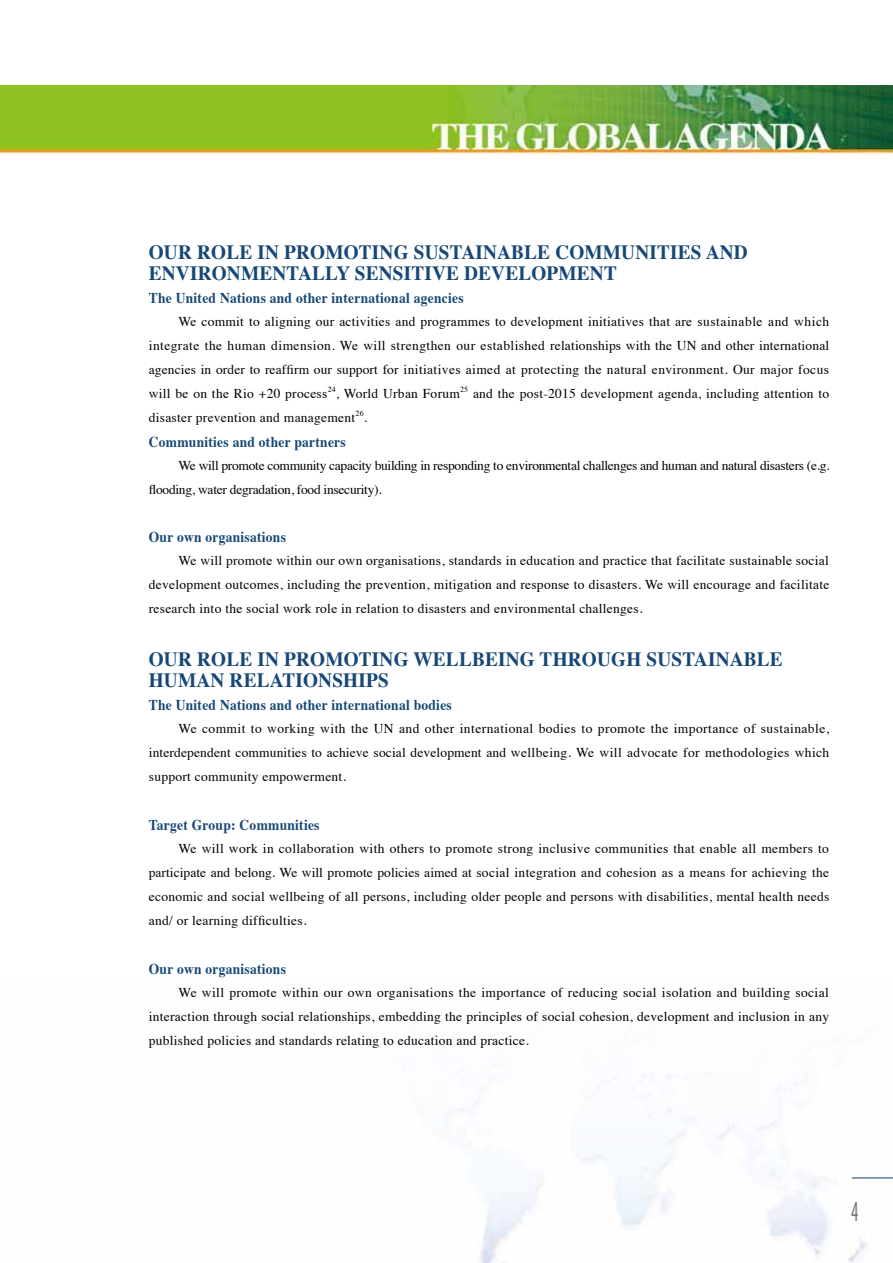
<style>
.page{position:relative;width:893px;height:1263px;background:#fff}
.page>*{position:absolute;margin:0;border:0;box-sizing:border-box;transform-origin:0 0}
.t1{font:300 condensed 25.2px "Futura";color:#6d6e71;scale:.79 1}
.t2{font:700 20.25px/21px "Times";letter-spacing:.01em;color:#164777;scale:.95 1}
.t3{font:700 15px "Times";letter-spacing:.02em;color:#164777;scale:.9 1}
.t4{font:13.5px/24px "Times";letter-spacing:.02em;color:#000;text-align:justify}
.t5{font:13.5px/24px "Times";letter-spacing:-.025em;color:#000}
.t6{font:7.8px "Times";color:#000}
</style>
<div class="page">
<img style="left:0;top:85px;width:893px;height:70px">
<img style="left:447px;top:1070px;width:446px;height:193px">
<hr style="left:852px;top:1177px;width:41px;height:1px;background:#164777">
<h2 class="t2" style="left:149px;top:240px;width:632px">OUR ROLE IN PROMOTING SUSTAINABLE COMMUNITIES AND<br>ENVIRONMENTALLY SENSITIVE DEVELOPMENT</h2>
<p class="t3" style="left:149px;top:284px;width:351px">The United Nations and other international agencies</p>
<p class="t4" style="left:149px;top:309px;width:682px;text-indent:30px">We commit to aligning our activities and programmes to development initiatives that are sustainable and which integrate the human dimension. We will strengthen our established relationships with the UN and other international agencies in order to reaffirm our support for initiatives aimed at protecting the natural environment. Our major focus will be on the Rio +20 process</p>
<p class="t6" style="left:328px;top:382px;width:10px">24</p>
<p class="t4" style="left:336px;top:381px;width:126px">, World Urban Forum</p>
<p class="t6" style="left:460px;top:382px;width:10px">25</p>
<p class="t4" style="left:473px;top:381px;width:358px">and the post-2015 development agenda, including attention to</p>
<p class="t4" style="left:149px;top:405px;width:208px">disaster prevention and management</p>
<p class="t6" style="left:356px;top:406px;width:10px">26</p>
<p class="t4" style="left:364px;top:405px;width:5px">.</p>
<p class="t3" style="left:149px;top:427px;width:220px">Communities and other partners</p>
<p class="t5" style="left:149px;top:452px;width:682px;text-indent:30px">We will promote community capacity building in responding to environmental challenges and human and natural disasters (e.g. flooding, water degradation, food insecurity).</p>
<p class="t3" style="left:149px;top:523px;width:154px">Our own organisations</p>
<p class="t4" style="left:149px;top:548px;width:682px;text-indent:30px">We will promote within our own organisations, standards in education and practice that facilitate sustainable social development outcomes, including the prevention, mitigation and response to disasters. We will encourage and facilitate research into the social work role in relation to disasters and environmental challenges.</p>
<h2 class="t2" style="left:149px;top:647px;width:669px">OUR ROLE IN PROMOTING WELLBEING THROUGH SUSTAINABLE<br>HUMAN RELATIONSHIPS</h2>
<p class="t3" style="left:149px;top:691px;width:338px">The United Nations and other international bodies</p>
<p class="t4" style="left:149px;top:716px;width:682px;text-indent:30px">We commit to working with the UN and other international bodies to promote the importance of sustainable, interdependent communities to achieve social development and wellbeing. We will advocate for methodologies which support community empowerment.</p>
<p class="t3" style="left:149px;top:810px;width:191px">Target Group: Communities</p>
<p class="t4" style="left:149px;top:835px;width:682px;text-indent:30px">We will work in collaboration with others to promote strong inclusive communities that enable all members to participate and belong. We will promote policies aimed at social integration and cohesion as a means for achieving the economic and social wellbeing of all persons, including older people and persons with disabilities, mental health needs and/ or learning difficulties.</p>
<p class="t3" style="left:149px;top:954px;width:154px">Our own organisations</p>
<p class="t4" style="left:149px;top:979px;width:682px;text-indent:30px">We will promote within our own organisations the importance of reducing social isolation and building social interaction through social relationships, embedding the principles of social cohesion, development and inclusion in any published policies and standards relating to education and practice.</p>
<h1 class="t1" style="left:851px;top:1196px;width:12px">4</h1>
</div>
